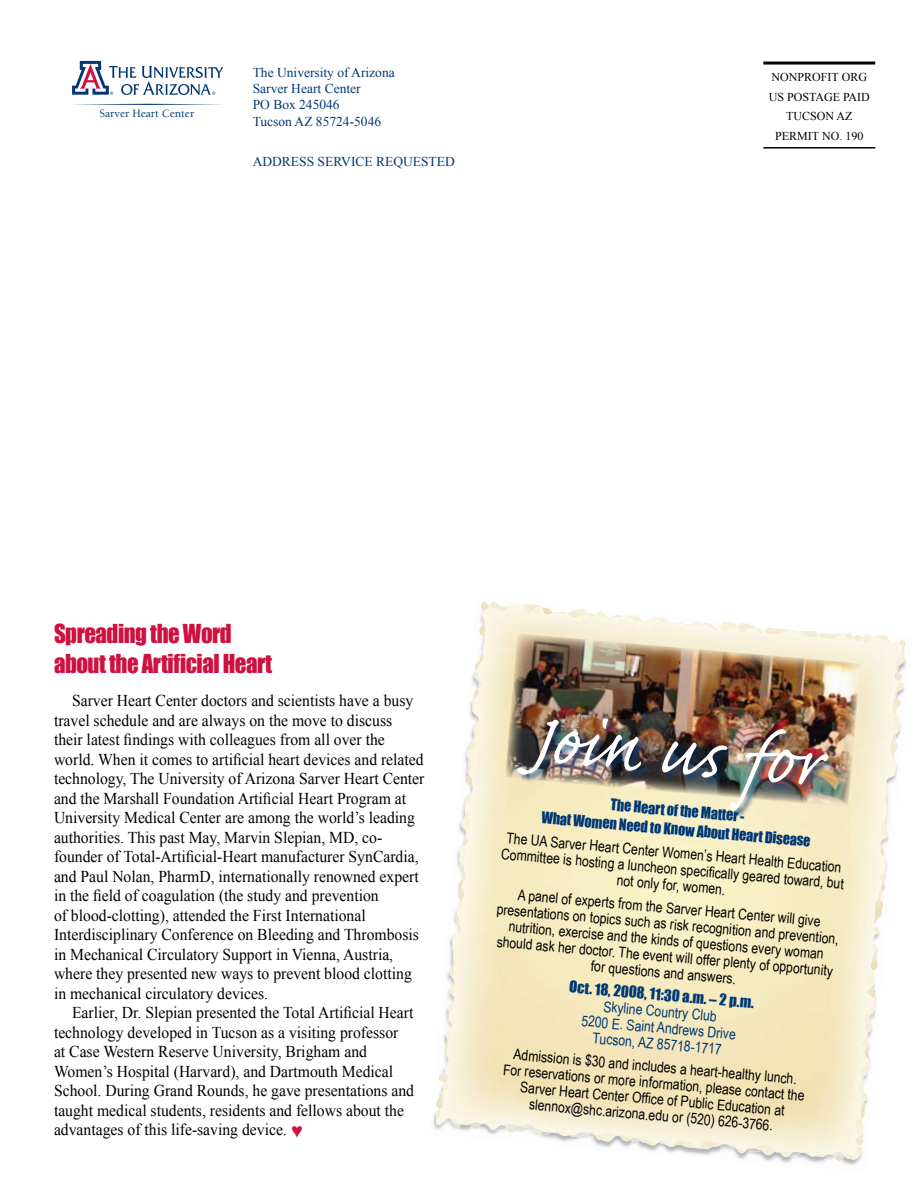
<style>
.page{position:relative;width:918px;height:1188px;background:#fff}
.page>*{position:absolute;margin:0;border:0;box-sizing:border-box;transform-origin:0 0}
.t1{font:90px "Caflisch Script Pro";color:#fff}
.t2{font:24px/30px "Impact";letter-spacing:-.02em;color:#ce1141;scale:.95 1}
.t3{font:16.5px/19.5px "Times New Roman";color:#000;scale:.95 1}
.t4{font:14.85px/16.2px "Arial Narrow";color:#000;text-align:center}
.t5{font:14.85px/16.2px "Arial Narrow";color:#003876;text-align:center}
.t6{font:14.85px/18.9px "Impact";color:#003876;text-align:center;scale:.95 1}
.t7{font:14.85px "Impact";color:#003876}
.t8{font:13.5px/16.2px "Times New Roman";color:#003876}
.t9{font:12px/19.5px "Times New Roman";color:#000;text-align:center}
.t10{font:500 11.55px "Berkeley";color:#003876}
</style>
<div class="page">
<img style="left:738px;top:1158px;width:80px;height:5px">
<img style="left:895px;top:639px;width:10px;height:14px">
<img style="left:898px;top:697px;width:3px;height:41px">
<img style="left:888px;top:685px;width:10px;height:14px">
<img style="left:597px;top:1124px;width:123px;height:32px">
<img style="left:481px;top:602px;width:414px;height:75px">
<img style="left:885px;top:699px;width:13px;height:190px">
<img style="left:457px;top:848px;width:4px;height:47px">
<img style="left:461px;top:606px;width:304px;height:306px">
<img style="left:720px;top:631px;width:165px;height:527px">
<img style="left:436px;top:895px;width:237px;height:251px">
<hr style="left:763px;top:62px;width:112px;height:3px;background:#000">
<hr style="left:763px;top:147px;width:112px;height:2px;background:#000">
<svg style="left:72px;top:104px;width:151px;height:1px"></svg>
<svg style="left:72px;top:61px;width:151px;height:34px"></svg>
<img style="left:505px;top:633px;width:356px;height:175px">
<div style="left:517px;top:718px;width:320px;height:101px;background:#003876;opacity:.6"></div>
<p class="t10" style="left:100px;top:108px;width:96px">Sarver Heart Center</p>
<p class="t8" style="left:253px;top:64px;width:144px">The University of Arizona<br>Sarver Heart Center<br>PO Box 245046<br>Tucson AZ 85724-5046</p>
<p class="t8" style="left:253px;top:153px;width:204px">ADDRESS SERVICE REQUESTED</p>
<p class="t9" style="left:769px;top:67px;width:103px">NONPROFIT ORG<br>US POSTAGE PAID<br>TUCSON AZ<br>PERMIT NO. 190</p>
<h2 class="t2" style="left:54px;top:618px;width:231px">Spreading the Word about the Artificial Heart</h2>
<p class="t3" style="left:54px;top:691px;width:391px;text-indent:18px">Sarver Heart Center doctors and scientists have a busy travel schedule and are always on the move to discuss their latest findings with colleagues from all over the world. When it comes to artificial heart devices and related technology, The University of Arizona Sarver Heart Center and the Marshall Foundation Artificial Heart Program at University Medical Center are among the world’s leading authorities. This past May, Marvin Slepian, MD, co&shy;founder of Total-Artificial-Heart manufacturer SynCardia, and Paul Nolan, PharmD, internationally renowned expert in the field of coagulation (the study and prevention<br>of blood-clotting), attended the First International Interdisciplinary Conference on Bleeding and Thrombosis in Mechanical Circulatory Support in Vienna, Austria, where they presented new ways to prevent blood clotting in mechanical circulatory devices.</p>
<p class="t3" style="left:54px;top:1003px;width:380px;text-indent:18px">Earlier, Dr. Slepian presented the Total Artificial Heart technology developed in Tucson as a visiting professor<br>at Case Western Reserve University, Brigham and Women’s Hospital (Harvard), and Dartmouth Medical School. During Grand Rounds, he gave presentations and taught medical students, residents and fellows about the advantages of this life-saving device.</p>
<h1 class="t1" style="left:535px;top:692px;width:292px;rotate:5deg">Join us for</h1>
<p class="t6" style="left:544px;top:789px;width:286px;rotate:5deg">The Heart of the Matter -<br>What Women Need to Know About Heart Disease</p>
<p class="t4" style="left:503px;top:829px;width:345px;rotate:5deg">The UA Sarver Heart Center Women’s Heart Health Education<br>Committee is hosting a luncheon specifi cally geared toward, but not only for, women.</p>
<p class="t4" style="left:499px;top:884px;width:345px;rotate:5deg">A panel of experts from the Sarver Heart Center will give presentations on topics such as risk recognition and prevention, nutrition, exercise and the kinds of questions every woman should ask her doctor. The event will offer plenty of opportunity for questions and answers.</p>
<p class="t7" style="left:570px;top:975px;width:187px;rotate:5deg">Oct. 18, 2008, 11:30 a.m. – 2 p.m.</p>
<p class="t5" style="left:584px;top:996px;width:157px;rotate:5deg">Skyline Country Club<br>5200 E. Saint Andrews Drive<br>Tucson, AZ 85718-1717</p>
<p class="t4" style="left:505px;top:1045px;width:304px;rotate:5deg">Admission is $30 and includes a heart-healthy lunch.<br>For reservations or more information, please contact the Sarver Heart Center Offi ce of Public Education at slennox@shc.arizona.edu or (520) 626-3766.</p>
</div>
